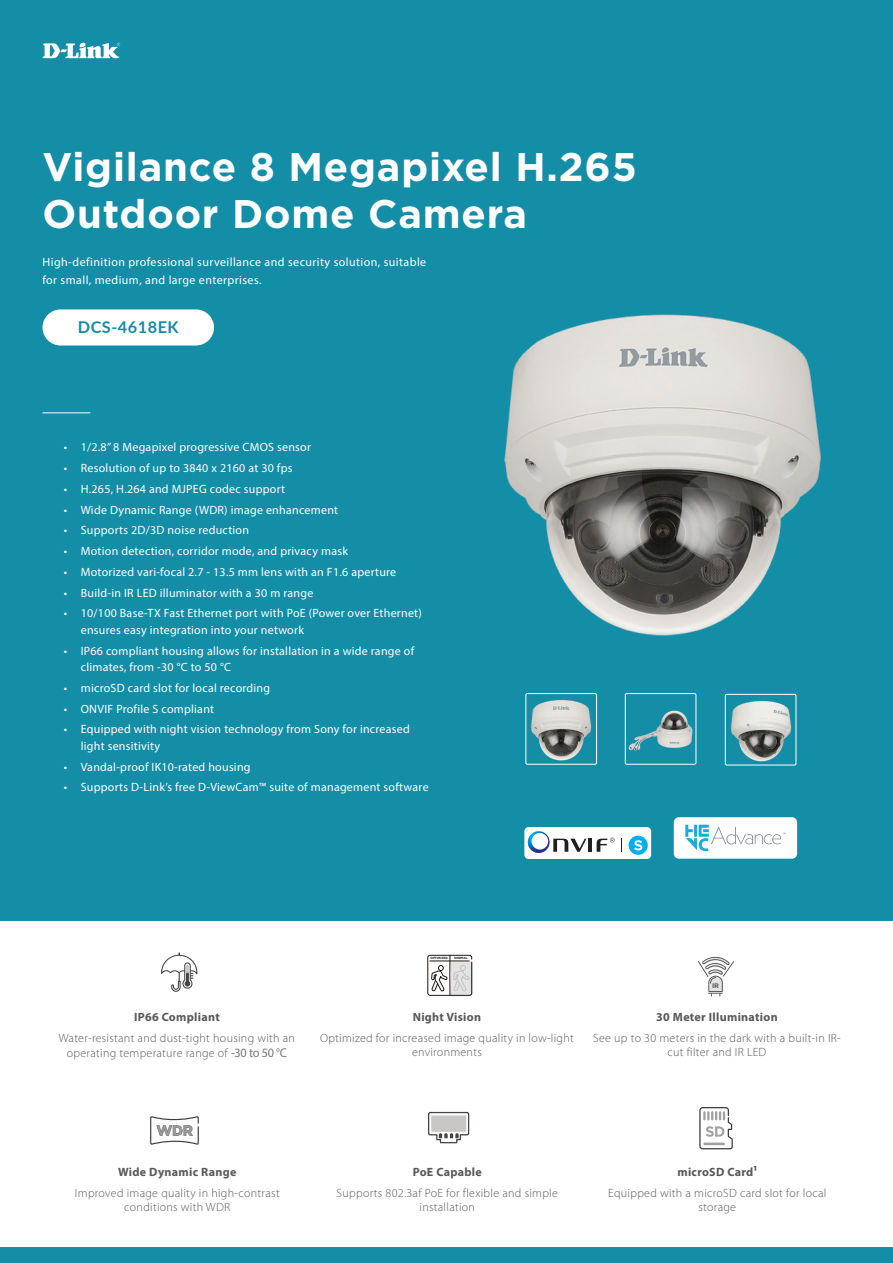
<style>
.page{position:relative;width:893px;height:1263px;background:#fff}
.page>*{position:absolute;margin:0;border:0;box-sizing:border-box;transform-origin:0 0}
.t1{font:700 39.9px/46.5px "Gotham";letter-spacing:.02em;color:#fff}
.t2{font:700 16.35px "Lato";letter-spacing:.03em;color:#148ca6}
.t3{font:12px/16.5px "Myriad Pro";letter-spacing:.02em;color:#fff}
.t4{font:300 12px/14.4px "Myriad Pro";letter-spacing:.025em;color:#57585a;text-align:center}
.t5{font:700 12px "Myriad Pro";letter-spacing:.025em;color:#57585a}
.t6{font:700 6.75px "Gotham";color:#595757}
.t7{font:700 3px "Gotham";letter-spacing:-.025em;color:#201512}
.s1{font-weight:400;font-size:12.75px;color:#74787d}
</style>
<div class="page">
<div style="left:0;top:0;width:893px;height:921px;background:#148da7"></div>
<div style="left:0;top:1248px;width:893px;height:15px;background:#148da7"></div>
<img style="left:504px;top:314px;width:317px;height:322px">
<img style="left:530px;top:699px;width:62px;height:62px">
<div style="left:525px;top:693px;width:72px;height:72px;border:1px solid #fff;border-radius:2px"></div>
<svg style="left:42px;top:43px;width:78px;height:15px"></svg>
<hr style="left:43px;top:412px;width:47px;height:1px;background:#fff">
<div style="left:43px;top:309px;width:171px;height:36px;background:#fff;border-radius:18px"></div>
<img style="left:628px;top:710px;width:65px;height:41px">
<div style="left:625px;top:693px;width:71px;height:72px;border:1px solid #fff;border-radius:2px"></div>
<img style="left:730px;top:701px;width:62px;height:61px">
<div style="left:725px;top:694px;width:71px;height:71px;border:1px solid #fff;border-radius:2px"></div>
<svg style="left:428px;top:1111px;width:42px;height:33px"></svg>
<div style="left:431px;top:1115px;width:35px;height:17px;background:#cbc6c6"></div>
<svg style="left:161px;top:953px;width:37px;height:39px"></svg>
<div style="left:524px;top:827px;width:127px;height:32px;background:#fff;border-radius:4px"></div>
<hr style="left:588px;top:839px;width:4px;height:13px;background:#231f20">
<svg style="left:528px;top:831px;width:58px;height:22px"></svg>
<svg style="left:597px;top:838px;width:18px;height:14px"></svg>
<div style="left:629px;top:836px;width:19px;height:19px;background:#00aeef;border-radius:50%"></div>
<svg style="left:621px;top:838px;width:1px;height:14px"></svg>
<svg style="left:634px;top:840px;width:8px;height:10px"></svg>
<svg style="left:698px;top:956px;width:36px;height:40px"></svg>
<svg style="left:150px;top:1116px;width:49px;height:29px"></svg>
<svg style="left:699px;top:1107px;width:34px;height:43px"></svg>
<div style="left:427px;top:955px;width:45px;height:41px;border:1px solid #201512;border-radius:2px"></div>
<hr style="left:430px;top:960px;width:39px;height:1px;background:#201512">
<svg style="left:432px;top:954px;width:41px;height:42px"></svg>
<div style="left:674px;top:817px;width:123px;height:42px;background:#fff;border-radius:5px"></div>
<svg style="left:685px;top:825px;width:101px;height:26px"></svg>
<h1 class="t1" style="left:43px;top:143px;width:596px">Vigilance 8 Megapixel H.265<br>Outdoor Dome Camera</h1>
<p class="t3" style="left:43px;top:253px;width:385px;line-height:18px">High-definition professional surveillance and security solution, suitable for small, medium, and large enterprises.</p>
<h2 class="t2" style="left:78px;top:315px;width:102px">DCS-4618EK</h2>
<p class="t3" style="left:64px;top:439px;width:249px">• 1/2.8” 8 Megapixel progressive CMOS sensor</p>
<p class="t3" style="left:64px;top:459px;width:230px">• Resolution of up to 3840 x 2160 at 30 fps</p>
<p class="t3" style="left:64px;top:480px;width:223px">• H.265, H.264 and MJPEG codec support</p>
<p class="t3" style="left:64px;top:501px;width:276px">• Wide Dynamic Range (WDR) image enhancement</p>
<p class="t3" style="left:64px;top:522px;width:187px">• Supports 2D/3D noise reduction</p>
<p class="t3" style="left:64px;top:542px;width:286px">• Motion detection, corridor mode, and privacy mask</p>
<p class="t3" style="left:64px;top:563px;width:334px">• Motorized vari-focal 2.7 - 13.5 mm lens with an F1.6 aperture</p>
<p class="t3" style="left:64px;top:584px;width:251px">• Build-in IR LED illuminator with a 30 m range</p>
<p class="t3" style="left:81px;top:605px;width:343px;text-indent:-17px">• 10/100 Base-TX Fast Ethernet port with PoE (Power over Ethernet) ensures easy integration into your network</p>
<p class="t3" style="left:81px;top:642px;width:335px;text-indent:-17px">• IP66 compliant housing allows for installation in a wide range of climates, from -30 °C to 50 °C</p>
<p class="t3" style="left:64px;top:679px;width:208px">• microSD card slot for local recording</p>
<p class="t3" style="left:64px;top:700px;width:152px">• ONVIF Profile S compliant</p>
<p class="t3" style="left:81px;top:721px;width:331px;text-indent:-17px">• Equipped with night vision technology from Sony for increased light sensitivity</p>
<p class="t3" style="left:64px;top:758px;width:188px">• Vandal-proof IK10-rated housing</p>
<p class="t3" style="left:64px;top:779px;width:366px">• Supports D-Link’s free D-ViewCam™ suite of management software</p>
<p class="t7" style="left:430px;top:956px;width:19px">OPTIMIZED</p>
<p class="t7" style="left:454px;top:956px;width:15px">NORMAL</p>
<p class="t6" style="left:712px;top:981px;width:8px">IR</p>
<p class="t5" style="left:134px;top:1009px;width:87px">IP66 Compliant</p>
<p class="t5" style="left:413px;top:1009px;width:70px">Night Vision</p>
<p class="t5" style="left:656px;top:1009px;width:123px">30 Meter Illumination</p>
<p class="t4" style="left:59px;top:1030px;width:238px;line-height:15px">Water-resistant and dust-tight housing with an operating temperature range of <span class="s1">-30 to 50 °C</span></p>
<p class="t4" style="left:320px;top:1031px;width:255px">Optimized for increased image quality in low-light environments</p>
<p class="t4" style="left:593px;top:1031px;width:249px">See up to 30 meters in the dark with a built-in IR&shy;cut filter and IR LED</p>
<p class="t5" style="left:118px;top:1164px;width:120px">Wide Dynamic Range</p>
<p class="t5" style="left:413px;top:1164px;width:71px">PoE Capable</p>
<p class="t5" style="left:677px;top:1164px;width:81px">microSD Card1</p>
<p class="t4" style="left:75px;top:1185px;width:206px">Improved image quality in high-contrast conditions with WDR</p>
<p class="t4" style="left:337px;top:1185px;width:223px">Supports 802.3af PoE for flexible and simple installation</p>
<p class="t4" style="left:608px;top:1185px;width:220px">Equipped with a microSD card slot for local storage</p>
</div>
